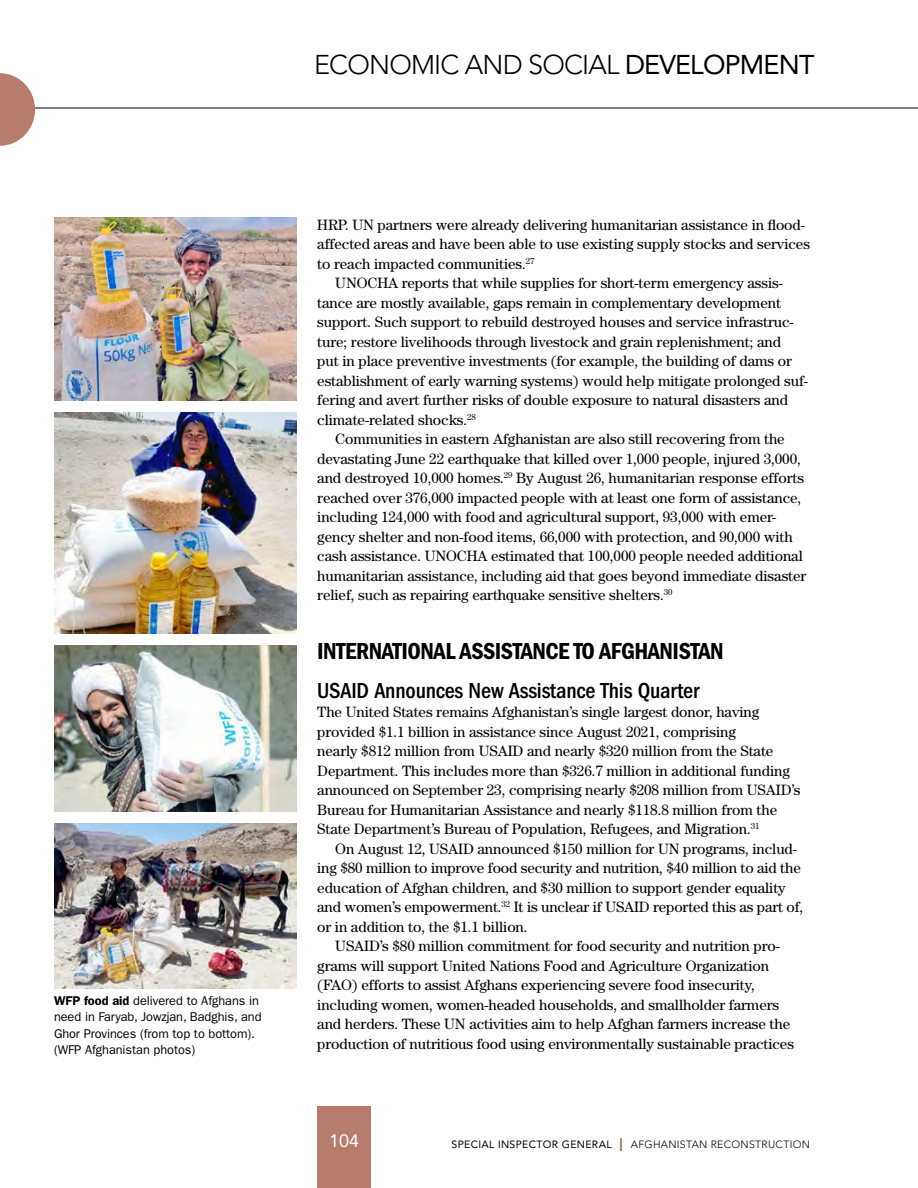
<style>
.page{position:relative;width:918px;height:1188px;background:#fff}
.page>*{position:absolute;margin:0;border:0;box-sizing:border-box;transform-origin:0 0}
.t1{font:300 27px "Avenir LT Std";letter-spacing:-.03em;color:#000}
.t2{font:24px "ITC Franklin Gothic Std Dm Cd";letter-spacing:-.02em;color:#000}
.t3{font:500 condensed 22.5px "ITC Franklin Gothic Std";letter-spacing:-.01em;color:#000}
.t4{font:18px "Avenir LT Std";color:#fff}
.t5{font:15px/19.5px "Century Std";letter-spacing:-.005em;color:#000}
.t6{font:12.75px/16.5px "ITC Franklin Gothic Std";letter-spacing:-.005em;color:#000}
.t7{font:300 10.5px "Avenir LT Std";letter-spacing:.03em;color:#000}
.s1{font-weight:400}
.s2{font-weight:600}
.s3{font-weight:400;font-size:18px;color:#a05344}
</style>
<div class="page">
<hr style="left:0;top:108px;width:918px;height:1px;background:#000">
<svg style="left:0;top:73px;width:35px;height:73px"></svg>
<div style="left:317px;top:1107px;width:54px;height:81px;background:#b77c6b"></div>
<img style="left:54px;top:823px;width:243px;height:165px">
<img style="left:54px;top:218px;width:243px;height:182px">
<img style="left:54px;top:413px;width:243px;height:220px">
<img style="left:54px;top:645px;width:243px;height:166px">
<h1 class="t1" style="left:314px;top:49px;width:502px">ECONOMIC AND SOCIAL <span class="s1">DEVELOPMENT</span></h1>
<p class="t6" style="left:54px;top:992px;width:209px"><span class="s2">WFP food aid</span> delivered to Afghans in need in Faryab, Jowzjan, Badghis, and Ghor Provinces (from top to bottom). (WFP Afghanistan photos)</p>
<p class="t5" style="left:317px;top:214px;width:489px">HRP. UN partners were already delivering humanitarian assistance in flood-</p>
<p class="t5" style="left:317px;top:234px;width:494px">affected areas and have been able to use existing supply stocks and services</p>
<p class="t5" style="left:317px;top:253px;width:219px">to reach impacted communities.<sup>27</sup></p>
<p class="t5" style="left:335px;top:273px;width:449px">UNOCHA reports that while supplies for short-term emergency assis-</p>
<p class="t5" style="left:317px;top:292px;width:465px">tance are mostly available, gaps remain in complementary development</p>
<p class="t5" style="left:317px;top:312px;width:478px">support. Such support to rebuild destroyed houses and service infrastruc-</p>
<p class="t5" style="left:317px;top:331px;width:465px">ture; restore livelihoods through livestock and grain replenishment; and</p>
<p class="t5" style="left:317px;top:351px;width:476px">put in place preventive investments (for example, the building of dams or</p>
<p class="t5" style="left:317px;top:370px;width:492px">establishment of early warning systems) would help mitigate prolonged suf-</p>
<p class="t5" style="left:317px;top:390px;width:472px">fering and avert further risks of double exposure to natural disasters and</p>
<p class="t5" style="left:317px;top:409px;width:160px">climate-related shocks.<sup>28</sup></p>
<p class="t5" style="left:335px;top:429px;width:451px">Communities in eastern Afghanistan are also still recovering from the</p>
<p class="t5" style="left:317px;top:448px;width:485px">devastating June 22 earthquake that killed over 1,000 people, injured 3,000,</p>
<p class="t5" style="left:317px;top:468px;width:488px">and destroyed 10,000 homes.<sup>29</sup> By August 26, humanitarian response efforts</p>
<p class="t5" style="left:317px;top:487px;width:486px">reached over 376,000 impacted people with at least one form of assistance,</p>
<p class="t5" style="left:317px;top:507px;width:461px">including 124,000 with food and agricultural support, 93,000 with emer-</p>
<p class="t5" style="left:317px;top:526px;width:477px">gency shelter and non-food items, 66,000 with protection, and 90,000 with</p>
<p class="t5" style="left:317px;top:546px;width:487px">cash assistance. UNOCHA estimated that 100,000 people needed additional</p>
<p class="t5" style="left:317px;top:565px;width:491px">humanitarian assistance, including aid that goes beyond immediate disaster</p>
<p class="t5" style="left:317px;top:585px;width:357px">relief, such as repairing earthquake sensitive shelters.<sup>30</sup></p>
<h2 class="t2" style="left:317px;top:637px;width:408px">INTERNATIONAL ASSISTANCE TO AFGHANISTAN</h2>
<h3 class="t3" style="left:317px;top:677px;width:383px">USAID Announces New Assistance This Quarter</h3>
<p class="t5" style="left:317px;top:702px;width:485px">The United States remains Afghanistan’s single largest donor, having provided $1.1 billion in assistance since August 2021, comprising<br>nearly $812 million from USAID and nearly $320 million from the State Department. This includes more than $326.7 million in additional funding announced on September 23, comprising nearly $208 million from USAID’s Bureau for Humanitarian Assistance and nearly $118.8 million from the State Department’s Bureau of Population, Refugees, and Migration.<sup>31</sup></p>
<p class="t5" style="left:335px;top:838px;width:463px">On August 12, USAID announced $150 million for UN programs, includ-</p>
<p class="t5" style="left:317px;top:858px;width:485px">ing $80 million to improve food security and nutrition, $40 million to aid the</p>
<p class="t5" style="left:317px;top:877px;width:470px">education of Afghan children, and $30 million to support gender equality</p>
<p class="t5" style="left:317px;top:897px;width:488px">and women’s empowerment.<sup>32</sup> It is unclear if USAID reported this as part of,</p>
<p class="t5" style="left:317px;top:916px;width:212px">or in addition to, the $1.1 billion.</p>
<p class="t5" style="left:335px;top:936px;width:446px">USAID’s $80 million commitment for food security and nutrition pro-</p>
<p class="t5" style="left:317px;top:955px;width:453px">grams will support United Nations Food and Agriculture Organization</p>
<p class="t5" style="left:317px;top:975px;width:439px">(FAO) efforts to assist Afghans experiencing severe food insecurity,</p>
<p class="t5" style="left:317px;top:994px;width:464px">including women, women-headed households, and smallholder farmers</p>
<p class="t5" style="left:317px;top:1014px;width:475px">and herders. These UN activities aim to help Afghan farmers increase the</p>
<p class="t5" style="left:317px;top:1033px;width:478px">production of nutritious food using environmentally sustainable practices</p>
<p class="t4" style="left:329px;top:1131px;width:32px">104</p>
<p class="t7" style="left:452px;top:1138px;width:360px"><span class="s1">SPECIAL INSPECTOR GENERAL</span> <span class="s3">I</span> AFGHANISTAN RECONSTRUCTION</p>
</div>
